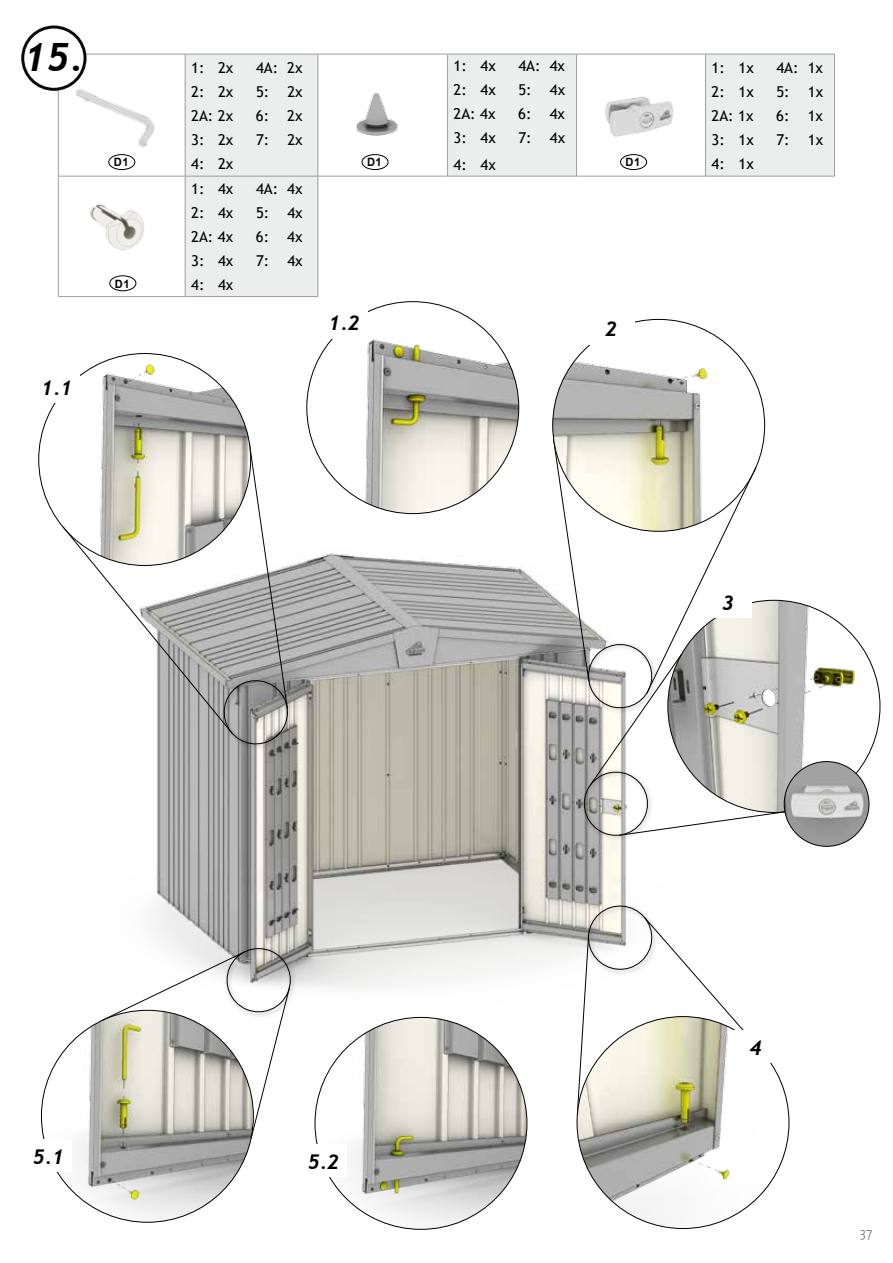
<style>
.page{position:relative;width:893px;height:1263px;background:#fff}
.page>*{position:absolute;margin:0;border:0;box-sizing:border-box;transform-origin:0 0}
.t1{font:italic 700 39px "Trebuchet";color:#000}
.t2{font:italic 700 20.25px "Trebuchet";color:#000}
.t3{font:15px "Trebuchet MS";color:#000}
.t4{font:300 13.5px "The Sans";color:#707172}
.t5{font:700 11.4px "Arial";letter-spacing:.05em;color:#000}
</style>
<div class="page">
<svg style="left:186px;top:55px;width:648px;height:242px"></svg>
<div style="left:577px;top:54px;width:128px;height:122px;background:#fff"></div>
<hr style="left:58px;top:54px;width:127px;height:1px;background:#9c9e9f">
<hr style="left:58px;top:54px;width:1px;height:122px;background:#9c9e9f">
<hr style="left:185px;top:54px;width:133px;height:1px;background:#9c9e9f">
<hr style="left:185px;top:54px;width:1px;height:122px;background:#9c9e9f">
<hr style="left:58px;top:176px;width:1px;height:120px;background:#9c9e9f">
<hr style="left:185px;top:176px;width:1px;height:120px;background:#9c9e9f">
<hr style="left:318px;top:54px;width:130px;height:1px;background:#9c9e9f">
<hr style="left:318px;top:54px;width:1px;height:122px;background:#9c9e9f">
<hr style="left:448px;top:54px;width:129px;height:1px;background:#9c9e9f">
<hr style="left:447px;top:54px;width:1px;height:122px;background:#9c9e9f">
<hr style="left:577px;top:54px;width:128px;height:1px;background:#9c9e9f">
<hr style="left:576px;top:54px;width:1px;height:122px;background:#9c9e9f">
<hr style="left:705px;top:54px;width:130px;height:1px;background:#9c9e9f">
<hr style="left:705px;top:54px;width:1px;height:122px;background:#9c9e9f">
<hr style="left:834px;top:54px;width:1px;height:122px;background:#9c9e9f">
<hr style="left:318px;top:176px;width:1px;height:120px;background:#9c9e9f">
<hr style="left:58px;top:176px;width:127px;height:1px;background:#9c9e9f">
<hr style="left:185px;top:176px;width:133px;height:1px;background:#9c9e9f">
<hr style="left:58px;top:296px;width:127px;height:1px;background:#9c9e9f">
<hr style="left:185px;top:296px;width:133px;height:1px;background:#9c9e9f">
<hr style="left:318px;top:176px;width:130px;height:1px;background:#9c9e9f">
<hr style="left:448px;top:176px;width:129px;height:1px;background:#9c9e9f">
<hr style="left:577px;top:176px;width:128px;height:1px;background:#9c9e9f">
<hr style="left:705px;top:176px;width:130px;height:1px;background:#9c9e9f">
<div style="left:23px;top:27px;width:62px;height:62px;background:#fff;border-radius:50%"></div>
<div style="left:21px;top:26px;width:66px;height:65px;border:3px solid #0a0a0b;border-radius:50%"></div>
<img style="left:156px;top:505px;width:470px;height:521px">
<div style="left:221px;top:677px;width:73px;height:73px;background:#000;opacity:.75"></div>
<svg style="left:62px;top:444px;width:230px;height:304px"></svg>
<img style="left:39px;top:353px;width:212px;height:212px;border-radius:106px">
<div style="left:224px;top:945px;width:73px;height:73px;background:#000;opacity:.75"></div>
<svg style="left:102px;top:944px;width:193px;height:195px"></svg>
<img style="left:41px;top:1010px;width:212px;height:212px;border-radius:106px">
<img style="left:553px;top:319px;width:212px;height:212px;border-radius:106px">
<svg style="left:577px;top:902px;width:167px;height:210px"></svg>
<img style="left:577px;top:1016px;width:212px;height:212px;border-radius:106px">
<img style="left:315px;top:1017px;width:212px;height:212px;border-radius:106px">
<img style="left:307px;top:302px;width:212px;height:212px;border-radius:106px">
<img style="left:668px;top:600px;width:212px;height:212px;border-radius:106px">
<svg style="left:553px;top:439px;width:232px;height:401px"></svg>
<img style="left:784px;top:761px;width:85px;height:85px;border-radius:42px">
<div style="left:34px;top:370px;width:46px;height:33px;background:#fff"></div>
<div style="left:321px;top:306px;width:46px;height:32px;background:#fff"></div>
<div style="left:588px;top:312px;width:46px;height:32px;background:#fff"></div>
<div style="left:705px;top:585px;width:46px;height:33px;background:#fff"></div>
<div style="left:733px;top:1031px;width:46px;height:32px;background:#fff"></div>
<div style="left:26px;top:1140px;width:46px;height:32px;background:#fff"></div>
<div style="left:300px;top:1144px;width:47px;height:33px;background:#fff"></div>
<img style="left:605px;top:96px;width:69px;height:75px">
<img style="left:324px;top:61px;width:116px;height:112px">
<img style="left:90px;top:203px;width:54px;height:87px">
<img style="left:62px;top:61px;width:93px;height:110px">
<div style="left:620px;top:154px;width:27px;height:16px;border:1px solid #000;border-radius:50%"></div>
<div style="left:362px;top:154px;width:26px;height:16px;border:1px solid #000;border-radius:50%"></div>
<div style="left:109px;top:275px;width:27px;height:16px;border:1px solid #000;border-radius:50%"></div>
<div style="left:108px;top:154px;width:27px;height:16px;border:1px solid #000;border-radius:50%"></div>
<h1 class="t1" style="left:24px;top:32px;width:62px">15.</h1>
<p class="t5" style="left:114px;top:154px;width:16px">D1</p>
<h2 class="t2" style="left:41px;top:375px;width:33px">1.1</h2>
<p class="t5" style="left:115px;top:275px;width:16px">D1</p>
<p class="t3" style="left:191px;top:58px;width:44px">1: 2x</p>
<p class="t3" style="left:256px;top:58px;width:48px">4A: 2x</p>
<p class="t3" style="left:191px;top:82px;width:44px">2: 2x</p>
<p class="t3" style="left:256px;top:82px;width:48px">5: 2x</p>
<p class="t3" style="left:191px;top:106px;width:44px">2A: 2x</p>
<p class="t3" style="left:256px;top:106px;width:48px">6: 2x</p>
<p class="t3" style="left:191px;top:130px;width:44px">3: 2x</p>
<p class="t3" style="left:256px;top:130px;width:48px">7: 2x</p>
<p class="t3" style="left:191px;top:154px;width:44px">4: 2x</p>
<p class="t3" style="left:191px;top:179px;width:44px">1: 4x</p>
<p class="t3" style="left:256px;top:179px;width:48px">4A: 4x</p>
<p class="t3" style="left:191px;top:203px;width:44px">2: 4x</p>
<p class="t3" style="left:256px;top:203px;width:48px">5: 4x</p>
<p class="t3" style="left:191px;top:227px;width:44px">2A: 4x</p>
<p class="t3" style="left:256px;top:227px;width:48px">6: 4x</p>
<p class="t3" style="left:191px;top:251px;width:44px">3: 4x</p>
<p class="t3" style="left:256px;top:251px;width:48px">7: 4x</p>
<p class="t3" style="left:191px;top:275px;width:44px">4: 4x</p>
<p class="t3" style="left:454px;top:56px;width:44px">1: 4x</p>
<p class="t3" style="left:518px;top:56px;width:48px">4A: 4x</p>
<p class="t3" style="left:454px;top:80px;width:44px">2: 4x</p>
<p class="t3" style="left:518px;top:80px;width:48px">5: 4x</p>
<p class="t3" style="left:454px;top:104px;width:44px">2A: 4x</p>
<p class="t3" style="left:518px;top:104px;width:48px">6: 4x</p>
<p class="t3" style="left:454px;top:128px;width:44px">3: 4x</p>
<p class="t3" style="left:518px;top:128px;width:48px">7: 4x</p>
<p class="t3" style="left:454px;top:155px;width:44px">4: 4x</p>
<p class="t5" style="left:367px;top:154px;width:16px">D1</p>
<p class="t5" style="left:625px;top:154px;width:16px">D1</p>
<h2 class="t2" style="left:329px;top:310px;width:33px">1.2</h2>
<h2 class="t2" style="left:605px;top:316px;width:13px">2</h2>
<p class="t3" style="left:711px;top:58px;width:44px">1: 1x</p>
<p class="t3" style="left:776px;top:58px;width:48px">4A: 1x</p>
<p class="t3" style="left:711px;top:82px;width:44px">2: 1x</p>
<p class="t3" style="left:776px;top:82px;width:48px">5: 1x</p>
<p class="t3" style="left:711px;top:106px;width:44px">2A: 1x</p>
<p class="t3" style="left:776px;top:106px;width:48px">6: 1x</p>
<p class="t3" style="left:711px;top:130px;width:44px">3: 1x</p>
<p class="t3" style="left:776px;top:130px;width:48px">7: 1x</p>
<p class="t3" style="left:711px;top:154px;width:44px">4: 1x</p>
<h2 class="t2" style="left:722px;top:590px;width:13px">3</h2>
<h2 class="t2" style="left:33px;top:1144px;width:33px">5.1</h2>
<h2 class="t2" style="left:308px;top:1149px;width:33px">5.2</h2>
<h2 class="t2" style="left:750px;top:1035px;width:13px">4</h2>
<p class="t4" style="left:860px;top:1221px;width:14px">37</p>
</div>
